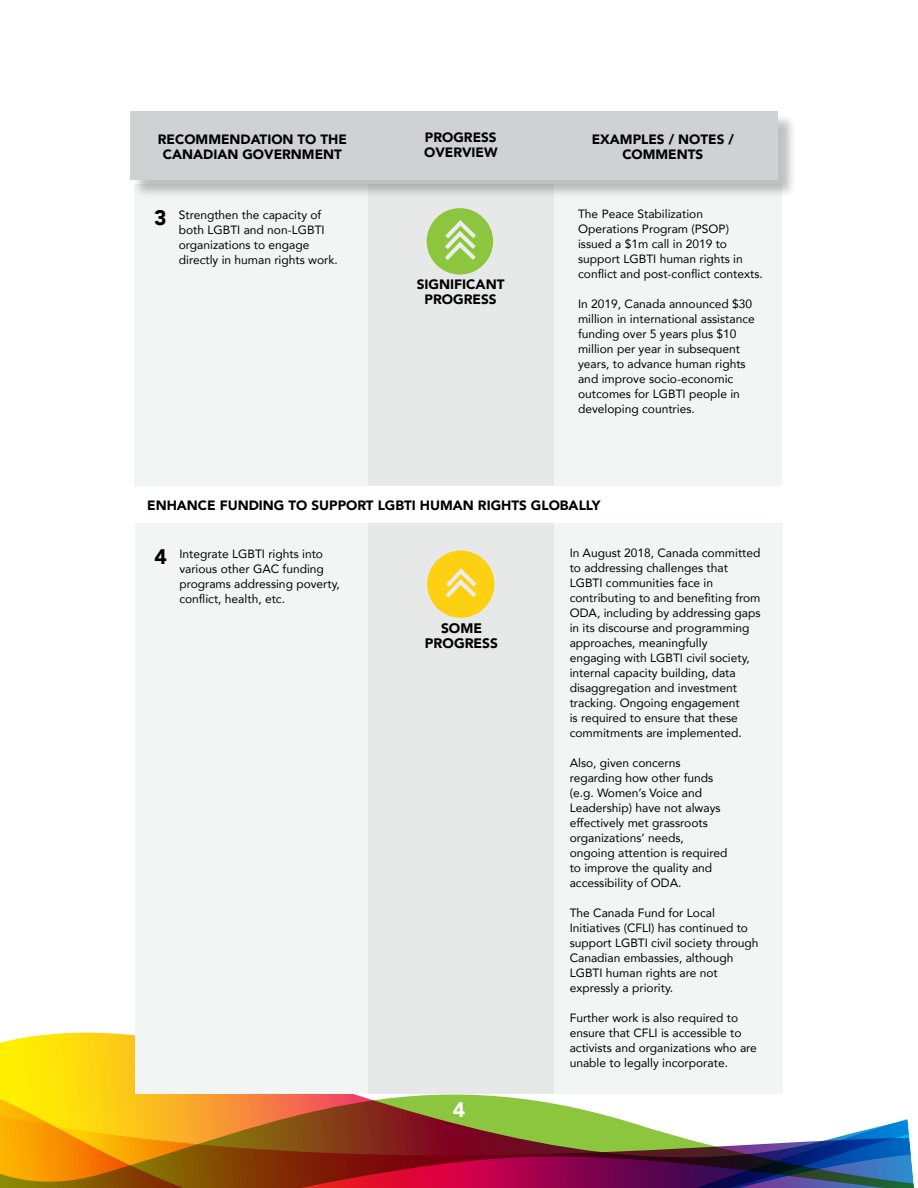
<style>
.page{position:relative;width:918px;height:1188px;background:#fff}
.page>*{position:absolute;margin:0;border:0;box-sizing:border-box;transform-origin:0 0}
.t1{font:900 21px "Avenir";color:#fff}
.t2{font:900 21px "Avenir";color:#000}
.t3{font:900 13.8px/15.3px "Avenir";color:#000;text-align:center}
.t4{font:900 13.65px/15.1px "Avenir";color:#000;text-align:center}
.t5{font:900 13.5px/15px "Avenir";color:#000;text-align:center}
.t6{font:12px/15px "Avenir";color:#000}
</style>
<div class="page">
<svg style="left:0;top:1033px;width:909px;height:155px"></svg>
<div style="left:134px;top:184px;width:648px;height:302px;background:#f3f4f4"></div>
<div style="left:132px;top:113px;width:665px;height:86px;background:#000;opacity:.25"></div>
<div style="left:130px;top:111px;width:648px;height:69px;background:#cfd1d2"></div>
<div style="left:368px;top:184px;width:186px;height:302px;background:#e7e8e8"></div>
<div style="left:135px;top:523px;width:648px;height:571px;background:#f3f4f4"></div>
<div style="left:369px;top:523px;width:185px;height:571px;background:#e7e8e8"></div>
<div style="left:427px;top:208px;width:66px;height:67px;background:#8cc63f;border-radius:50%"></div>
<svg style="left:445px;top:220px;width:31px;height:40px"></svg>
<div style="left:427px;top:551px;width:67px;height:67px;background:#fdd012;border-radius:50%"></div>
<svg style="left:445px;top:568px;width:32px;height:30px"></svg>
<p class="t5" style="left:158px;top:131px;width:191px">RECOMMENDATION TO THE<br>CANADIAN GOVERNMENT</p>
<p class="t5" style="left:424px;top:130px;width:75px;text-align:left">PROGRESS<br>OVERVIEW</p>
<p class="t5" style="left:592px;top:131px;width:144px">EXAMPLES / NOTES /<br>COMMENTS</p>
<h1 class="t2" style="left:154px;top:200px;width:14px">3</h1>
<p class="t6" style="left:578px;top:206px;width:186px">The Peace Stabilization<br>Operations Program (PSOP) issued a $1m call in 2019 to support LGBTI human rights in conflict and post-conflict contexts.</p>
<p class="t6" style="left:578px;top:296px;width:178px">In 2019, Canada announced $30 million in international assistance funding over 5 years plus $10 million per year in subsequent years, to advance human rights and improve socio-economic outcomes for LGBTI people in developing countries.</p>
<p class="t6" style="left:179px;top:207px;width:160px">Strengthen the capacity of both LGBTI and non-LGBTI organizations to engage directly in human rights work.</p>
<p class="t4" style="left:417px;top:277px;width:89px">SIGNIFICANT<br>PROGRESS</p>
<p class="t5" style="left:147px;top:497px;width:455px">ENHANCE FUNDING TO SUPPORT LGBTI HUMAN RIGHTS GLOBALLY</p>
<p class="t6" style="left:179px;top:546px;width:162px">Integrate LGBTI rights into various other GAC funding programs addressing poverty, conflict, health, etc.</p>
<h1 class="t2" style="left:155px;top:539px;width:14px">4</h1>
<p class="t6" style="left:570px;top:545px;width:192px">In August 2018, Canada committed to addressing challenges that<br>LGBTI communities face in contributing to and benefiting from<br>ODA, including by addressing gaps in its discourse and programming approaches, meaningfully engaging with LGBTI civil society, internal capacity building, data disaggregation and investment tracking. Ongoing engagement<br>is required to ensure that these commitments are implemented.</p>
<p class="t6" style="left:570px;top:755px;width:159px">Also, given concerns regarding how other funds (e.g. Women’s Voice and<br>Leadership) have not always effectively met grassroots organizations’ needs, ongoing attention is required to improve the quality and accessibility of ODA.</p>
<p class="t6" style="left:570px;top:905px;width:190px">The Canada Fund for Local<br>Initiatives (CFLI) has continued to support LGBTI civil society through<br>Canadian embassies, although<br>LGBTI human rights are not expressly a priority.</p>
<p class="t6" style="left:570px;top:1010px;width:189px">Further work is also required to ensure that CFLI is accessible to activists and organizations who are unable to legally incorporate.</p>
<h1 class="t1" style="left:453px;top:1091px;width:14px">4</h1>
<p class="t3" style="left:425px;top:620px;width:75px">SOME<br>PROGRESS</p>
<h1 class="t1" style="left:453px;top:1096px;width:14px">4</h1>
</div>
